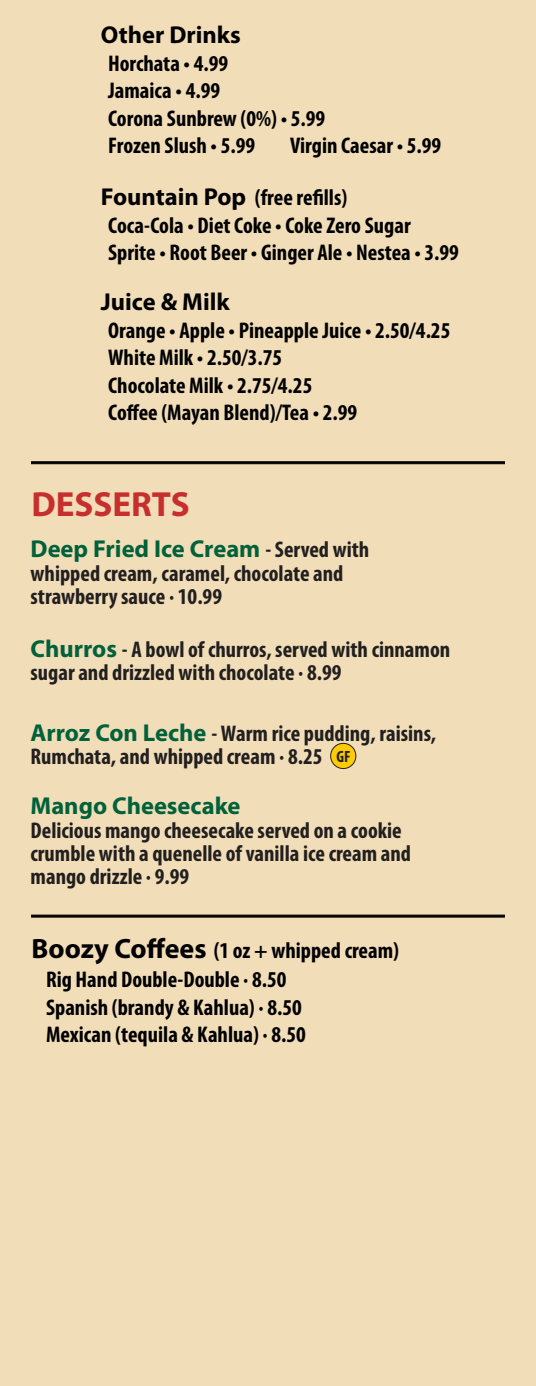
<style>
.page{position:relative;width:536px;height:1386px;background:#f1ddb8}
.page>*{position:absolute;margin:0;border:0;box-sizing:border-box;transform-origin:0 0}
.t1{font:700 35px "Myriad Pro";color:#c72f2f}
.t2{font:700 24.5px "Myriad Pro";color:#00613a}
.t3{font:700 24.5px "Myriad Pro";color:#020102}
.t4{font:700 condensed 22.75px/27.5px "Myriad Pro";color:#020102}
.t5{font:700 condensed 22.75px/23.3px "Myriad Pro";color:#221f1f}
.s1{font-stretch:normal;font-size:24.5px}
.s2{font-stretch:condensed;font-size:22.75px;color:#221f1f}
.s3{font-stretch:normal;font-size:24.5px;color:#00613a}
.s4{font-size:16.28px}
.s5{font-stretch:normal;font-size:28px}
</style>
<div class="page">
<div style="left:31px;top:461px;width:473px;height:3px;background:#020102;border:1px solid #020102"></div>
<div style="left:31px;top:915px;width:473px;height:3px;background:#020102;border:1px solid #020102"></div>
<div style="left:330px;top:743px;width:26px;height:26px;background:#ffcb04;border:1px solid #221f1f;border-radius:50%"></div>
<p class="t3" style="left:101px;top:19px;width:141px">Other Drinks</p>
<p class="t4" style="left:108px;top:49px;width:218px">Horchata • 4.99<br>Jamaica • 4.99<br>Corona Sunbrew (0%) • 5.99<br>Frozen Slush • 5.99</p>
<p class="t4" style="left:290px;top:132px;width:153px">Virgin Caesar • 5.99</p>
<p class="t4" style="left:108px;top:183px;width:352px;text-indent:-7px"><span class="s1">Fountain Pop</span> (free refills)<br>Coca-Cola • Diet Coke • Coke Zero Sugar<br>Sprite • Root Beer • Ginger Ale • Nestea • 3.99</p>
<p class="t3" style="left:101px;top:285px;width:130px">Juice &amp; Milk</p>
<p class="t4" style="left:108px;top:316px;width:343px">Orange • Apple • Pineapple Juice • 2.50/4.25<br>White Milk • 2.50/3.75<br>Chocolate Milk • 2.75/4.25<br>Coffee (Mayan Blend)/Tea • 2.99</p>
<h1 class="t1" style="left:31px;top:481px;width:160px">DESSERTS</h1>
<p class="t2" style="left:31px;top:533px;width:340px">Deep Fried Ice Cream <span class="s2">- Served with</span></p>
<p class="t5" style="left:31px;top:561px;width:314px">whipped cream, caramel, chocolate and strawberry sauce ∙ 10.99</p>
<p class="t5" style="left:31px;top:637px;width:421px;line-height:23.8px"><span class="s3">Churros</span> - A bowl of churros, served with cinnamon sugar and drizzled with chocolate ∙ 8.99</p>
<p class="t5" style="left:31px;top:721px;width:407px;line-height:23.8px"><span class="s3">Arroz Con Leche</span> - Warm rice pudding, raisins,<br>Rumchata, and whipped cream ∙ 8.25 <span class="s4">GF</span></p>
<p class="t2" style="left:31px;top:790px;width:211px">Mango Cheesecake</p>
<p class="t5" style="left:31px;top:818px;width:382px">Delicious mango cheesecake served on a cookie crumble with a quenelle of vanilla ice cream and mango drizzle ∙ 9.99</p>
<p class="t4" style="left:46px;top:936px;width:354px;line-height:28px;text-indent:-14px"><span class="s5">Boozy Coffees</span> (1 oz + whipped cream)<br>Rig Hand Double-Double ∙ 8.50<br>Spanish (brandy &amp; Kahlua) ∙ 8.50<br>Mexican (tequila &amp; Kahlua) ∙ 8.50</p>
</div>
